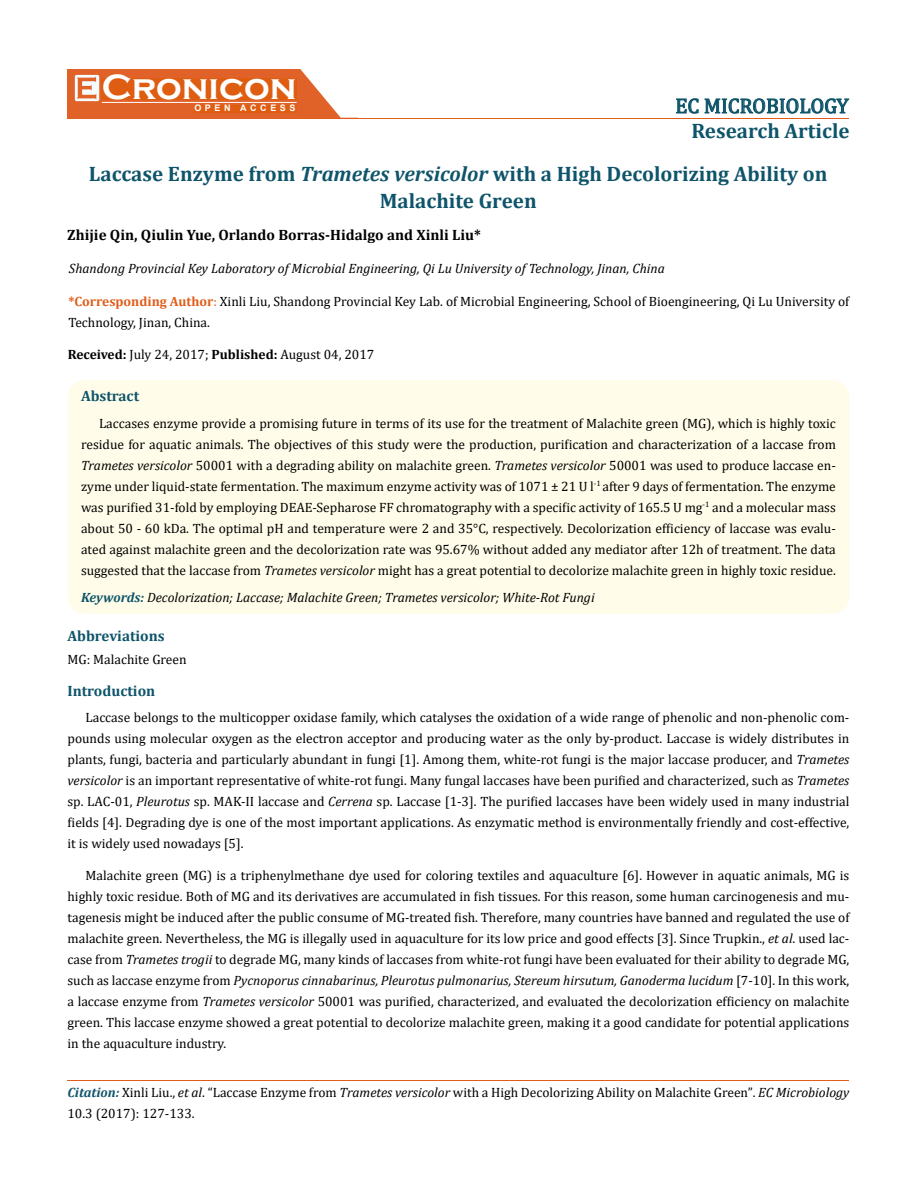
<style>
.page{position:relative;width:917px;height:1190px;background:#fff}
.page>*{position:absolute;margin:0;border:0;box-sizing:border-box;transform-origin:0 0}
.t1{font:700 36px "Copperplate Gothic";color:#fff}
.t2{font:700 21px/43.2px "Cambria";color:#0e546a}
.t3{font:21px "Cambria";color:#0e546a}
.t4{font:700 15px "Cambria";color:#000}
.t5{font:700 15px "Cambria";color:#0e546a}
.t6{font:13.5px/21px "Cambria";color:#000;text-align:justify}
.t7{font:italic 13.5px "Cambria";color:#000}
.t8{font:700 9px "Arial";letter-spacing:.4em;color:#fff}
.s1{font-style:italic}
.s2{font-weight:700;color:#e05d1a}
.s3{color:#e05d1a}
.s4{font-weight:700}
.s5{font-weight:700;color:#0e546a}
.s6{font-weight:700;font-style:italic;color:#0e546a}
.s7{font-size:13.35px}
</style>
<div class="page">
<div style="left:67px;top:70px;width:290px;height:49px;background:#e06228"></div>
<svg style="left:300px;top:69px;width:58px;height:49px"></svg>
<img style="left:75px;top:75px;width:24px;height:26px">
<div style="left:102px;top:79px;width:195px;height:21px;background:#df5d11"></div>
<div style="left:194px;top:105px;width:103px;height:7px;background:#df5d11"></div>
<svg style="left:676px;top:98px;width:173px;height:16px"></svg>
<hr style="left:102px;top:102px;width:194px;height:1px;background:#fff">
<hr style="left:279px;top:118px;width:569px;height:1px;background:#e05d1a">
<hr style="left:67px;top:1080px;width:782px;height:1px;background:#e05d1a">
<div style="left:67px;top:380px;width:782px;height:234px;background:#fffde9;border-radius:18px"></div>
<h1 class="t1" style="left:102px;top:68px;width:196px">Cronicon</h1>
<p class="t8" style="left:194px;top:102px;width:103px">OPEN ACCESS</p>
<h2 class="t3" style="left:675px;top:93px;width:175px">EC MICROBIOLOGY</h2>
<h2 class="t2" style="left:89px;top:108px;width:762px;text-indent:602px">Research Article<br>Laccase Enzyme from <span class="s1">Trametes versicolor</span> with a High Decolorizing Ability on</h2>
<h2 class="t2" style="left:380px;top:178px;width:158px">Malachite Green</h2>
<p class="t4" style="left:67px;top:224px;width:415px">Zhijie Qin, Qiulin Yue, Orlando Borras-Hidalgo and Xinli Liu*</p>
<p class="t7" style="left:69px;top:259px;width:597px">Shandong Provincial Key Laboratory of Microbial Engineering, Qi Lu University of Technology, Jinan, China</p>
<p class="t6" style="left:68px;top:291px;width:782px"><span class="s2">*Corresponding Author</span><span class="s3">:</span> Xinli Liu, Shandong Provincial Key Lab. of Microbial Engineering, School of Bioengineering, Qi Lu University of<br>Technology, Jinan, China.</p>
<p class="t6" style="left:68px;top:344px;width:308px"><span class="s4">Received:</span> July 24, 2017; <span class="s4">Published:</span> August 04, 2017</p>
<p class="t5" style="left:81px;top:385px;width:60px">Abstract</p>
<p class="t6" style="left:81px;top:412px;width:756px;text-indent:18px">Laccases enzyme provide a promising future in terms of its use for the treatment of Malachite green (MG), which is highly toxic residue for aquatic animals. The objectives of this study were the production, purification and characterization of a laccase from <span class="s1">Trametes versicolor</span> 50001 with a degrading ability on malachite green. <span class="s1">Trametes versicolor</span> 50001 was used to produce laccase en&shy;zyme under liquid-state fermentation. The maximum enzyme activity was of 1071 ± 21 U l<sup>-1</sup> after 9 days of fermentation. The enzyme was purified 31-fold by employing DEAE-Sepharose FF chromatography with a specific activity of 165.5 U mg<sup>-1</sup> and a molecular mass about 50 - 60 kDa. The optimal pH and temperature were 2 and 35°C, respectively. Decolorization efficiency of laccase was evalu&shy;ated against malachite green and the decolorization rate was 95.67% without added any mediator after 12h of treatment. The data suggested that the laccase from <span class="s1">Trametes versicolor</span> might has a great potential to decolorize malachite green in highly toxic residue.</p>
<p class="t7" style="left:81px;top:588px;width:515px"><span class="s5">Keywords:</span> Decolorization; Laccase; Malachite Green; Trametes versicolor; White-Rot Fungi</p>
<p class="t5" style="left:67px;top:625px;width:99px">Abbreviations</p>
<p class="t6" style="left:67px;top:649px;width:121px">MG: Malachite Green</p>
<p class="t5" style="left:67px;top:680px;width:89px">Introduction</p>
<p class="t6" style="left:67px;top:707px;width:783px;text-indent:18px">Laccase belongs to the multicopper oxidase family, which catalyses the oxidation of a wide range of phenolic and non-phenolic com&shy;pounds using molecular oxygen as the electron acceptor and producing water as the only by-product. Laccase is widely distributes in plants, fungi, bacteria and particularly abundant in fungi [1]. Among them, white-rot fungi is the major laccase producer, and <span class="s1">Trametes versicolor</span> is an important representative of white-rot fungi. Many fungal laccases have been purified and characterized, such as <span class="s1">Trametes </span>sp. LAC-01, <span class="s1">Pleurotus</span> sp. MAK-II laccase and <span class="s1">Cerrena</span> sp. Laccase [1-3]. The purified laccases have been widely used in many industrial fields [4]. Degrading dye is one of the most important applications. As enzymatic method is environmentally friendly and cost-effective, it is widely used nowadays [5].</p>
<p class="t6" style="left:67px;top:865px;width:783px;text-indent:18px">Malachite green (MG) is a triphenylmethane dye used for coloring textiles and aquaculture [6]. However in aquatic animals, MG is highly toxic residue. Both of MG and its derivatives are accumulated in fish tissues. For this reason, some human carcinogenesis and mu&shy;tagenesis might be induced after the public consume of MG-treated fish. Therefore, many countries have banned and regulated the use of malachite green. Nevertheless, the MG is illegally used in aquaculture for its low price and good effects [3]. Since Trupkin., <span class="s1">et al</span>. used lac&shy;case from <span class="s1">Trametes trogii</span> to degrade MG, many kinds of laccases from white-rot fungi have been evaluated for their ability to degrade MG, such as laccase enzyme from <span class="s1">Pycnoporus cinnabarinus, Pleurotus pulmonarius, Stereum hirsutum, Ganoderma lucidum</span> [7-10]. In this work, a laccase enzyme from <span class="s1">Trametes versicolor</span> 50001 was purified, characterized, and evaluated the decolorization efficiency on malachite green. This laccase enzyme showed a great potential to decolorize malachite green, making it a good candidate for potential applications in the aquaculture industry.</p>
<p class="t6" style="left:67px;top:1081px;width:783px"><span class="s6">Citation:</span> Xinli Liu., <span class="s1">et al</span>. “Laccase Enzyme from <span class="s1">Trametes versicolor</span> with a High Decolorizing Ability on Malachite Green”<span class="s7">.</span> <span class="s1">EC Microbiology<br></span><span class="s7">10</span>.3 (2017): 127-133.</p>
</div>
